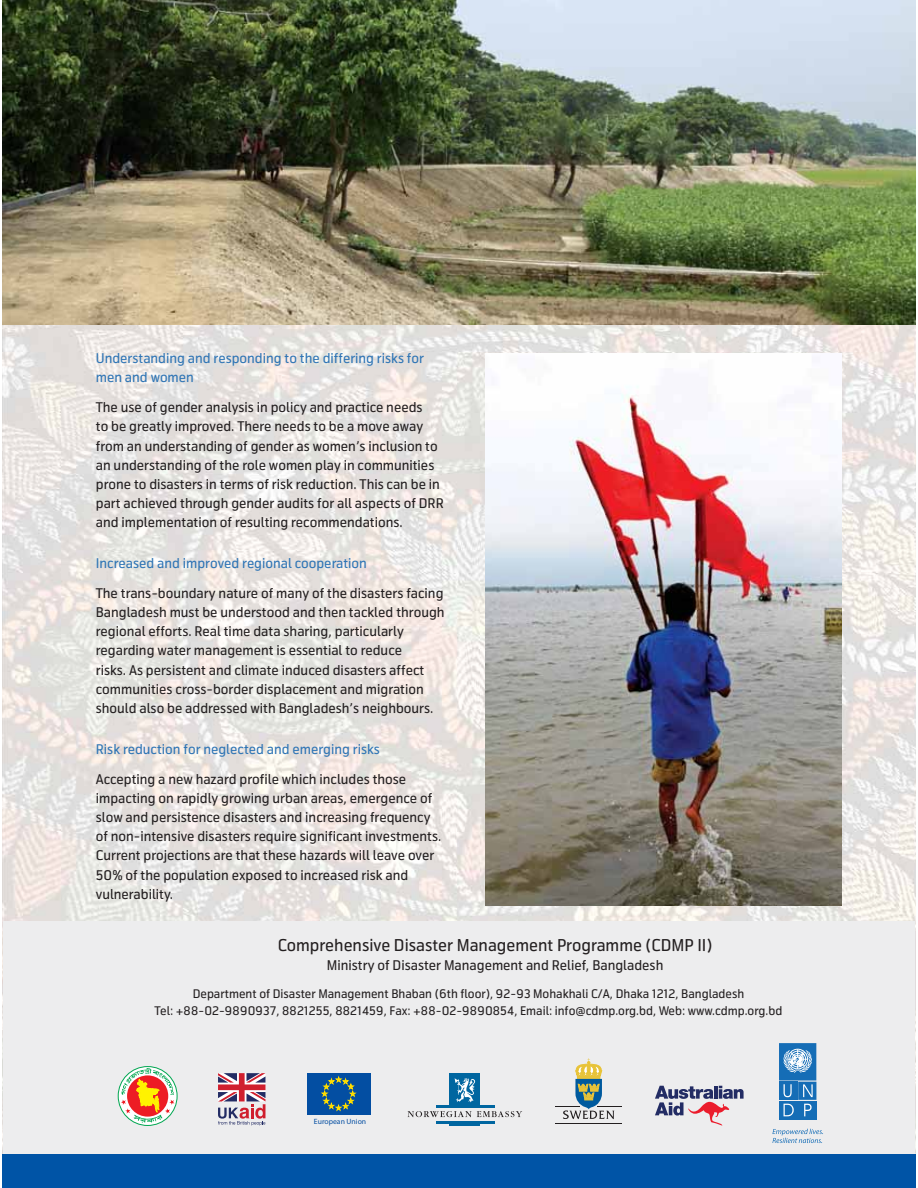
<style>
.page{position:relative;width:918px;height:1188px;background:#fff}
.page>*{position:absolute;margin:0;border:0;box-sizing:border-box;transform-origin:0 0}
.t1{font:16.2px "Telenor";color:#231f20}
.t2{font:13.35px/19.2px "Telenor";color:#231f20}
.t3{font:13.35px/19.2px "Telenor";color:#2f75b5}
.t4{font:11.85px/16.2px "Telenor";color:#231f20;text-align:center}
.t5{font:7.65px "Myriad Pro";color:#034ea2}
</style>
<div class="page">
<img style="left:2px;top:325px;width:914px;height:829px">
<div style="left:3px;top:921px;width:912px;height:232px;background:#ededee"></div>
<img style="left:2px;top:0;width:914px;height:325px">
<div style="left:2px;top:1154px;width:914px;height:34px;background:#0054a6"></div>
<div style="left:307px;top:1073px;width:64px;height:41px;background:#034ea2"></div>
<svg style="left:322px;top:1077px;width:34px;height:34px"></svg>
<div style="left:450px;top:1073px;width:30px;height:33px;background:#0066a0"></div>
<hr style="left:450px;top:1122px;width:30px;height:3px;background:#0066a0">
<hr style="left:436px;top:1105px;width:59px;height:2px;background:#0066a0">
<hr style="left:436px;top:1121px;width:59px;height:2px;background:#0066a0">
<svg style="left:408px;top:1111px;width:114px;height:6px"></svg>
<svg style="left:455px;top:1078px;width:20px;height:24px"></svg>
<div style="left:779px;top:1043px;width:37px;height:37px;background:#156db6"></div>
<svg style="left:784px;top:1049px;width:28px;height:24px"></svg>
<div style="left:779px;top:1082px;width:18px;height:18px;background:#156db6"></div>
<svg style="left:779px;top:1101px;width:18px;height:18px"></svg>
<div style="left:798px;top:1082px;width:18px;height:18px;background:#156db6"></div>
<div style="left:798px;top:1101px;width:18px;height:18px;background:#156db6"></div>
<svg style="left:803px;top:1084px;width:10px;height:13px"></svg>
<svg style="left:784px;top:1104px;width:10px;height:12px"></svg>
<svg style="left:804px;top:1104px;width:8px;height:12px"></svg>
<svg style="left:784px;top:1084px;width:8px;height:13px"></svg>
<svg style="left:772px;top:1129px;width:51px;height:14px"></svg>
<svg style="left:218px;top:1073px;width:48px;height:52px"></svg>
<div style="left:118px;top:1066px;width:59px;height:60px;border:1px solid #00a650;border-radius:50%"></div>
<svg style="left:121px;top:1068px;width:53px;height:56px;background:#dda981"></svg>
<hr style="left:555px;top:1123px;width:67px;height:1px;background:#231f20">
<svg style="left:555px;top:1058px;width:67px;height:61px"></svg>
<svg style="left:655px;top:1086px;width:89px;height:40px"></svg>
<img style="left:485px;top:353px;width:356px;height:553px">
<p class="t3" style="left:96px;top:350px;width:330px">Understanding and responding to the differing risks for men and women</p>
<p class="t2" style="left:96px;top:399px;width:350px">The use of gender analysis in policy and practice needs<br>to be greatly improved. There needs to be a move away from an understanding of gender as women’s inclusion to an understanding of the role women play in communities prone to disasters in terms of risk reduction. This can be in part achieved through gender audits for all aspects of DRR and implementation of resulting recommendations.</p>
<p class="t3" style="left:96px;top:555px;width:273px">Increased and improved regional cooperation</p>
<p class="t2" style="left:96px;top:585px;width:350px">The trans-boundary nature of many of the disasters facing Bangladesh must be understood and then tackled through regional efforts. Real time data sharing, particularly regarding water management is essential to reduce<br>risks. As persistent and climate induced disasters affect communities cross-border displacement and migration should also be addressed with Bangladesh’s neighbours.</p>
<p class="t3" style="left:96px;top:740px;width:286px">Risk reduction for neglected and emerging risks</p>
<p class="t2" style="left:96px;top:770px;width:347px">Accepting a new hazard profile which includes those impacting on rapidly growing urban areas, emergence of slow and persistence disasters and increasing frequency of non-intensive disasters require significant investments.<br>Current projections are that these hazards will leave over 50% of the population exposed to increased risk and vulnerability.</p>
<p class="t1" style="left:278px;top:940px;width:436px">Comprehensive Disaster Management Programme (CDMP II)</p>
<p class="t2" style="left:327px;top:957px;width:338px">Ministry of Disaster Management and Relief, Bangladesh</p>
<p class="t4" style="left:155px;top:987px;width:629px">Department of Disaster Management Bhaban (6th floor), 92-93 Mohakhali C/A, Dhaka 1212, Bangladesh<br>Tel: +88-02-9890937, 8821255, 8821459, Fax: +88-02-9890854, Email: info@cdmp.org.bd, Web: www.cdmp.org.bd</p>
<p class="t5" style="left:314px;top:1117px;width:54px">European Union</p>
</div>
